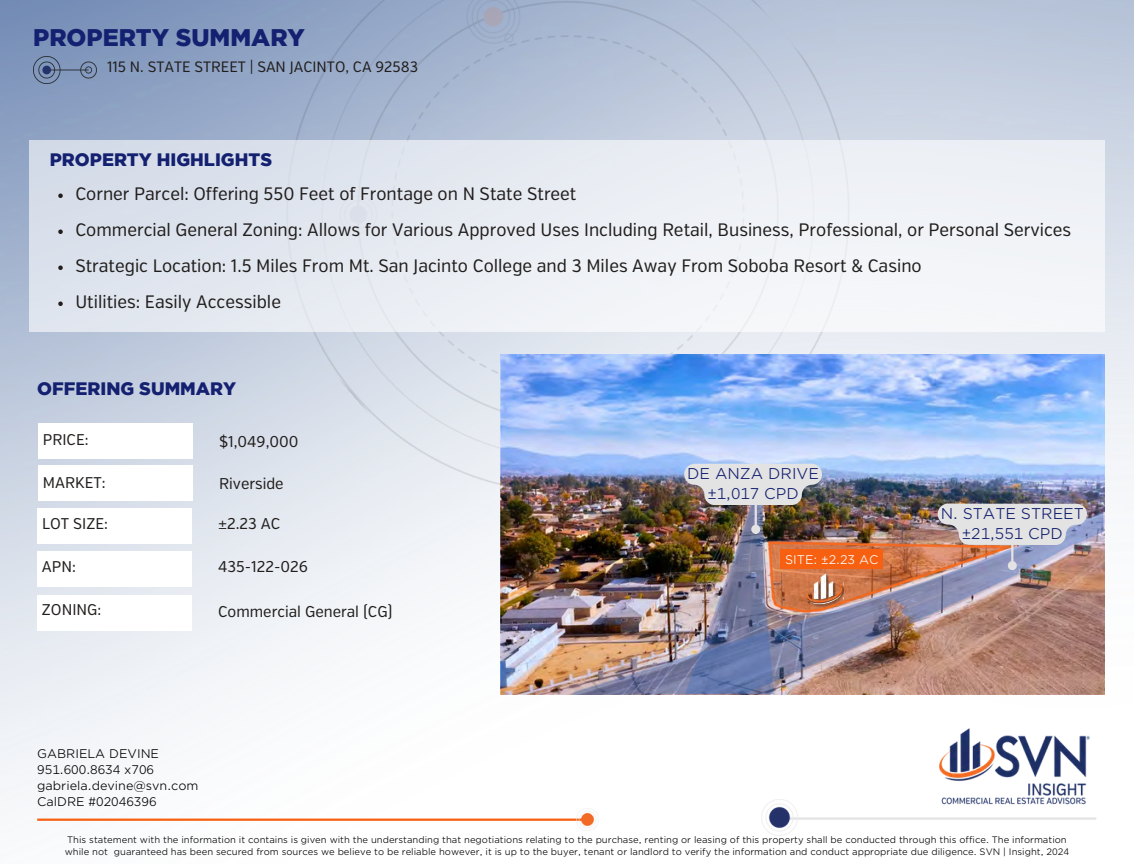
<style>
.page{position:relative;width:1134px;height:864px;background:#fff}
.page>*{position:absolute;margin:0;border:0;box-sizing:border-box;transform-origin:0 0}
.t1{font:900 24px "Gotham";color:#142070}
.t2{font:18px "Verb Cond";color:#211e1d}
.t3{font:900 18px "Gotham";color:#142070}
.t4{font:15.6px "Verb Cond";color:#211e1d}
.t5{font:15.45px "Verb Cond";color:#211e1d}
.t6{font:15px/20.2px "Gotham Office";color:#142070;text-align:center}
.t7{font:15px "Verb Cond";color:#211e1d}
.t8{font:12px/16px "Gotham Office";color:#000}
.t9{font:12px "Gotham Office";color:#fff}
.t10{font:9px/12px "Gotham Office";color:#000}
</style>
<div class="page">
<img style="left:0;top:0;width:1134px;height:836px">
<img style="left:170px;top:0;width:793px;height:610px">
<div style="left:38px;top:423px;width:154px;height:36px;background:#fff"></div>
<div style="left:37px;top:508px;width:154px;height:35px;background:#fff"></div>
<div style="left:37px;top:551px;width:154px;height:36px;background:#fff"></div>
<div style="left:37px;top:595px;width:154px;height:35px;background:#fff"></div>
<div style="left:38px;top:466px;width:154px;height:35px;background:#fff"></div>
<div style="left:29px;top:140px;width:1076px;height:191px;background:linear-gradient(to right,#dbe1ec,#f6f8fa)"></div>
<hr style="left:37px;top:819px;width:551px;height:2px;background:#f66010">
<hr style="left:774px;top:817px;width:322px;height:3px;background:#e3e3e3">
<img style="left:577px;top:809px;width:21px;height:21px">
<img style="left:762px;top:799px;width:36px;height:36px">
<img style="left:33px;top:56px;width:63px;height:27px">
<img style="left:935px;top:724px;width:159px;height:84px">
<img style="left:500px;top:355px;width:604px;height:339px">
<img style="left:686px;top:505px;width:88px;height:7px">
<img style="left:572px;top:512px;width:531px;height:182px">
<img style="left:768px;top:542px;width:248px;height:71px">
<svg style="left:58px;top:194px;width:5px;height:4px"></svg>
<svg style="left:58px;top:230px;width:5px;height:4px"></svg>
<svg style="left:58px;top:266px;width:5px;height:4px"></svg>
<svg style="left:58px;top:302px;width:5px;height:4px"></svg>
<hr style="left:755px;top:485px;width:2px;height:40px;background:#e3e3e3">
<div style="left:752px;top:526px;width:7px;height:7px;background:#e3e3e3;border-radius:50%"></div>
<div style="left:751px;top:525px;width:9px;height:9px;border:2px solid #e3e3e3;border-radius:50%"></div>
<img style="left:684px;top:464px;width:138px;height:41px">
<hr style="left:1011px;top:521px;width:2px;height:41px;background:#e3e3e3">
<div style="left:1009px;top:562px;width:7px;height:7px;background:#e3e3e3;border-radius:50%"></div>
<div style="left:1008px;top:561px;width:9px;height:9px;border:2px solid #e3e3e3;border-radius:50%"></div>
<svg style="left:938px;top:504px;width:149px;height:41px;background:#d7d6d8"></svg>
<div style="left:780px;top:549px;width:103px;height:20px;background:#f66010"></div>
<img style="left:803px;top:573px;width:40px;height:36px">
<p class="t1" style="left:33px;top:28px;width:273px">PROPERTY SUMMARY</p>
<p class="t7" style="left:107px;top:60px;width:313px">115 N. STATE STREET | SAN JACINTO, CA 92583</p>
<h4 class="t3" style="left:50px;top:152px;width:224px">PROPERTY HIGHLIGHTS</h4>
<p class="t2" style="left:75px;top:186px;width:503px">Corner Parcel: Offering 550 Feet of Frontage on N State Street</p>
<h4 class="t2" style="left:75px;top:222px;width:997px">Commercial General Zoning: Allows for Various Approved Uses Including Retail, Business, Professional, or Personal Services</h4>
<h4 class="t2" style="left:75px;top:258px;width:848px">Strategic Location: 1.5 Miles From Mt. San Jacinto College and 3 Miles Away From Soboba Resort &amp; Casino</h4>
<p class="t2" style="left:75px;top:294px;width:207px">Utilities: Easily Accessible</p>
<h2 class="t3" style="left:37px;top:382px;width:200px">OFFERING SUMMARY</h2>
<p class="t5" style="left:43px;top:433px;width:47px">PRICE:</p>
<h5 class="t4" style="left:219px;top:435px;width:81px">$1,049,000</h5>
<h4 class="t5" style="left:43px;top:475px;width:64px">MARKET:</h4>
<p class="t4" style="left:219px;top:477px;width:66px">Riverside</p>
<p class="t5" style="left:42px;top:517px;width:67px">LOT SIZE:</p>
<p class="t5" style="left:42px;top:559px;width:35px">APN:</p>
<p class="t5" style="left:42px;top:603px;width:61px">ZONING:</p>
<h4 class="t4" style="left:218px;top:517px;width:64px">±2.23 AC</h4>
<p class="t4" style="left:218px;top:559px;width:91px">435-122-026</p>
<p class="t4" style="left:218px;top:604px;width:176px">Commercial General (CG)</p>
<h3 class="t8" style="left:37px;top:745px;width:163px">GABRIELA DEVINE<br>951.600.8634 x706 gabriela.devine@svn.com<br>CalDRE #02046396</h3>
<h6 class="t6" style="left:687px;top:463px;width:133px">DE ANZA DRIVE ±1,017 CPD</h6>
<p class="t9" style="left:785px;top:552px;width:95px">SITE: ±2.23 AC</p>
<p class="t6" style="left:941px;top:503px;width:145px">N. STATE STREET ±21,551 CPD</p>
<p class="t10" style="left:65px;top:834px;width:1006px">This statement with the information it contains is given with the understanding that negotiations relating to the purchase, renting or leasing of this property shall be conducted through this office. The information while not guaranteed has been secured from sources we believe to be reliable however, it is up to the buyer, tenant or landlord to verify the information and conduct appropriate due diligence. SVN | Insight, 2024</p>
</div>
